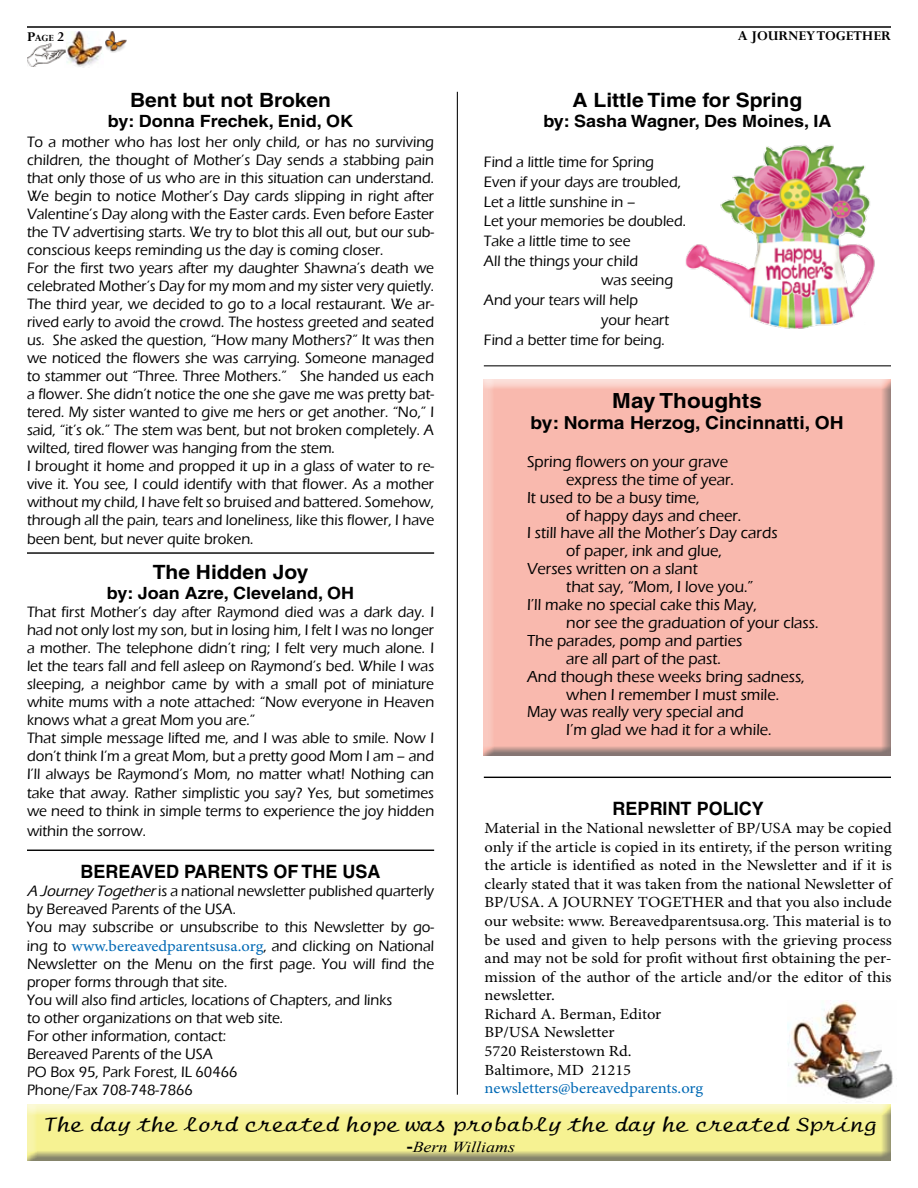
<style>
.page{position:relative;width:918px;height:1188px;background:#fff}
.page>*{position:absolute;margin:0;border:0;box-sizing:border-box;transform-origin:0 0}
.t1{font:700 20.85px "Helvetica";color:#000;scale:1.08 1}
.t2{font:20.7px "Manuscript Extended Normal";color:#000;scale:.87 1}
.t3{font:700 19.65px "Helvetica";color:#000;scale:1.07 1}
.t4{font:700 18.45px "Helvetica";color:#000}
.t5{font:700 17.85px "Helvetica";color:#000;scale:1.08 1}
.t6{font:700 16.95px "Helvetica";color:#000;scale:1.07 1}
.t7{font:500 16.35px "Eras ITC";color:#000;scale:.96 1}
.t8{font:500 15.45px/18px "Eras ITC";color:#000;scale:.95 1}
.t9{font:15.45px/18.6px "Minion Pro";color:#000;scale:1.07 1}
.t10{font:15.45px "Minion Pro";color:#0069b5;scale:1.07 1}
.t11{font:italic 15.15px "Times New Roman";color:#000;scale:1.18 1}
.t12{font:700 15px "Perpetua";color:#000}
.t13{font:700 10.5px "Perpetua";color:#000}
.s1{font-size:15px}
.s2{font-style:italic}
.s3{font-family:"Minion Pro";font-weight:400;color:#0069b5}
.s4{font-family:"Helvetica";font-weight:700;font-style:normal}
</style>
<div class="page">
<img style="left:64px;top:31px;width:39px;height:36px">
<img style="left:105px;top:31px;width:22px;height:22px">
<hr style="left:27px;top:26px;width:864px;height:2px;background:#000">
<img style="left:27px;top:43px;width:39px;height:23px">
<div style="left:483px;top:380px;width:409px;height:377px;background:#000;opacity:.75"></div>
<img style="left:685px;top:145px;width:190px;height:184px">
<img style="left:787px;top:1000px;width:106px;height:102px">
<hr style="left:27px;top:850px;width:407px;height:1px;background:#000">
<hr style="left:27px;top:552px;width:407px;height:2px;background:#000">
<hr style="left:484px;top:777px;width:407px;height:1px;background:#000">
<hr style="left:484px;top:365px;width:407px;height:1px;background:#000">
<hr style="left:457px;top:92px;width:1px;height:1003px;background:#000">
<div style="left:26px;top:1103px;width:866px;height:55px;background:#faf9cf"></div>
<div style="left:26px;top:1105px;width:866px;height:57px;background:#000;opacity:.75"></div>
<p class="t13" style="left:27px;top:31px;width:39px"><span class="s1">P</span>age <span class="s1">2</span></p>
<p class="t12" style="left:738px;top:26px;width:155px">A JOURNEY TOGETHER</p>
<p class="t3" style="left:130px;top:88px;width:189px">Bent but not Broken</p>
<p class="t6" style="left:108px;top:111px;width:231px">by: Donna Frechek, Enid, OK</p>
<p class="t8" style="left:27px;top:133px;width:430px">To a mother who has lost her only child, or has no surviving children, the thought of Mother’s Day sends a stabbing pain that only those of us who are in this situation can understand.<br>We begin to notice Mother’s Day cards slipping in right after Valentine’s Day along with the Easter cards. Even before Easter the TV advertising starts. We try to blot this all out, but our sub&shy;conscious keeps reminding us the day is coming closer.<br>For the first two years after my daughter Shawna’s death we celebrated Mother’s Day for my mom and my sister very quietly.<br>The third year, we decided to go to a local restaurant. We ar&shy;rived early to avoid the crowd. The hostess greeted and seated us. She asked the question, “How many Mothers?” It was then we noticed the flowers she was carrying. Someone managed to stammer out “Three. Three Mothers.” She handed us each a flower. She didn’t notice the one she gave me was pretty bat&shy;tered. My sister wanted to give me hers or get another. “No,” I said, “it’s ok.” The stem was bent, but not broken completely. A wilted, tired flower was hanging from the stem.<br>I brought it home and propped it up in a glass of water to re&shy;vive it. You see, I could identify with that flower. As a mother without my child, I have felt so bruised and battered. Somehow, through all the pain, tears and loneliness, like this flower, I have been bent, but never quite broken.</p>
<p class="t3" style="left:153px;top:560px;width:147px">The Hidden Joy</p>
<p class="t6" style="left:107px;top:583px;width:233px">by: Joan Azre, Cleveland, OH</p>
<p class="t8" style="left:27px;top:603px;width:430px">That first Mother’s day after Raymond died was a dark day. I had not only lost my son, but in losing him, I felt I was no longer a mother. The telephone didn’t ring; I felt very much alone. I let the tears fall and fell asleep on Raymond’s bed. While I was sleeping, a neighbor came by with a small pot of miniature white mums with a note attached: “Now everyone in Heaven knows what a great Mom you are.”<br>That simple message lifted me, and I was able to smile. Now I don’t think I’m a great Mom, but a pretty good Mom I am – and I’ll always be Raymond’s Mom, no matter what! Nothing can take that away. Rather simplistic you say? Yes, but sometimes we need to think in simple terms to experience the joy hidden</p>
<p class="t8" style="left:27px;top:822px;width:127px">within the sorrow.</p>
<p class="t4" style="left:81px;top:861px;width:301px">BEREAVED PARENTS OF THE USA</p>
<p class="t8" style="left:27px;top:883px;width:430px"><span class="s2">A Journey Together</span>is a national newsletter published quarterly by Bereaved Parents of the USA.<br>You may subscribe or unsubscribe to this Newsletter by go&shy;ing to <span class="s3">www.bereavedparentsusa.org</span>, and clicking on National Newsletter on the Menu on the first page. You will find the proper forms through that site.<br>You will also find articles, locations of Chapters, and links<br>to other organizations on that web site.<br>For other information, contact:<br>Bereaved Parents of the USA<br>PO Box 95, Park Forest, IL 60466<br>Phone/Fax 708-748-7866</p>
<p class="t3" style="left:573px;top:88px;width:216px">A Little Time for Spring</p>
<p class="t6" style="left:543px;top:111px;width:271px">by: Sasha Wagner, Des Moines, IA</p>
<p class="t8" style="left:484px;top:153px;width:181px">Find a little time for Spring</p>
<p class="t8" style="left:484px;top:173px;width:209px">Even if your days are troubled,</p>
<p class="t8" style="left:484px;top:193px;width:161px">Let a little sunshine in –</p>
<p class="t8" style="left:484px;top:212px;width:214px">Let your memories be doubled.</p>
<p class="t8" style="left:484px;top:232px;width:156px">Take a little time to see</p>
<p class="t8" style="left:484px;top:252px;width:164px">All the things your child</p>
<p class="t8" style="left:601px;top:271px;width:77px">was seeing</p>
<p class="t8" style="left:484px;top:291px;width:164px">And your tears will help</p>
<p class="t8" style="left:601px;top:311px;width:73px">your heart</p>
<p class="t8" style="left:484px;top:331px;width:192px">Find a better time for being.</p>
<h1 class="t1" style="left:612px;top:388px;width:140px">May Thoughts</h1>
<p class="t5" style="left:531px;top:412px;width:291px">by: Norma Herzog, Cincinnatti, OH</p>
<p class="t7" style="left:527px;top:452px;width:211px">Spring flowers on your grave</p>
<p class="t7" style="left:566px;top:470px;width:176px">express the time of year.</p>
<p class="t7" style="left:527px;top:488px;width:181px">It used to be a busy time,</p>
<p class="t7" style="left:566px;top:506px;width:184px">of happy days and cheer.</p>
<p class="t7" style="left:527px;top:524px;width:263px">I still have all the Mother’s Day cards</p>
<p class="t7" style="left:566px;top:542px;width:164px">of paper, ink and glue,</p>
<p class="t7" style="left:527px;top:560px;width:179px">Verses written on a slant</p>
<p class="t7" style="left:566px;top:578px;width:196px">that say, “Mom, I love you.”</p>
<p class="t7" style="left:527px;top:595px;width:241px">I’ll make no special cake this May,</p>
<p class="t7" style="left:566px;top:613px;width:264px">nor see the graduation of your class.</p>
<p class="t7" style="left:527px;top:631px;width:226px">The parades, pomp and parties</p>
<p class="t7" style="left:566px;top:649px;width:163px">are all part of the past.</p>
<p class="t7" style="left:527px;top:667px;width:291px">And though these weeks bring sadness,</p>
<p class="t7" style="left:566px;top:685px;width:223px">when I remember I must smile.</p>
<p class="t7" style="left:527px;top:703px;width:227px">May was really very special and</p>
<p class="t7" style="left:566px;top:721px;width:216px">I’m glad we had it for a while.</p>
<p class="t4" style="left:613px;top:797px;width:153px">REPRINT POLICY</p>
<p class="t9" style="left:485px;top:819px;width:382px">Material in the National newsletter of BP/USA may be copied only if the article is copied in its entirety, if the person writing the article is identified as noted in the Newsletter and if it is clearly stated that it was taken from the national Newsletter of BP/USA. A JOURNEY TOGETHER and that you also include our website: www. Bereavedparentsusa.org. This material is to be used and given to help persons with the grieving process and may not be sold for profit without first obtaining the per&shy;mission of the author of the article and/or the editor of this newsletter.<br>Richard A. Berman, Editor<br>BP/USA Newsletter<br>5720 Reisterstown Rd.<br>Baltimore, MD 21215</p>
<p class="t10" style="left:485px;top:1078px;width:206px">newsletters@bereavedparents.org</p>
<h2 class="t2" style="left:44px;top:1112px;width:960px">The day the lord created hope was probably the day he created Spring</h2>
<p class="t11" style="left:407px;top:1136px;width:93px"><span class="s4">-</span>Bern Williams</p>
</div>
